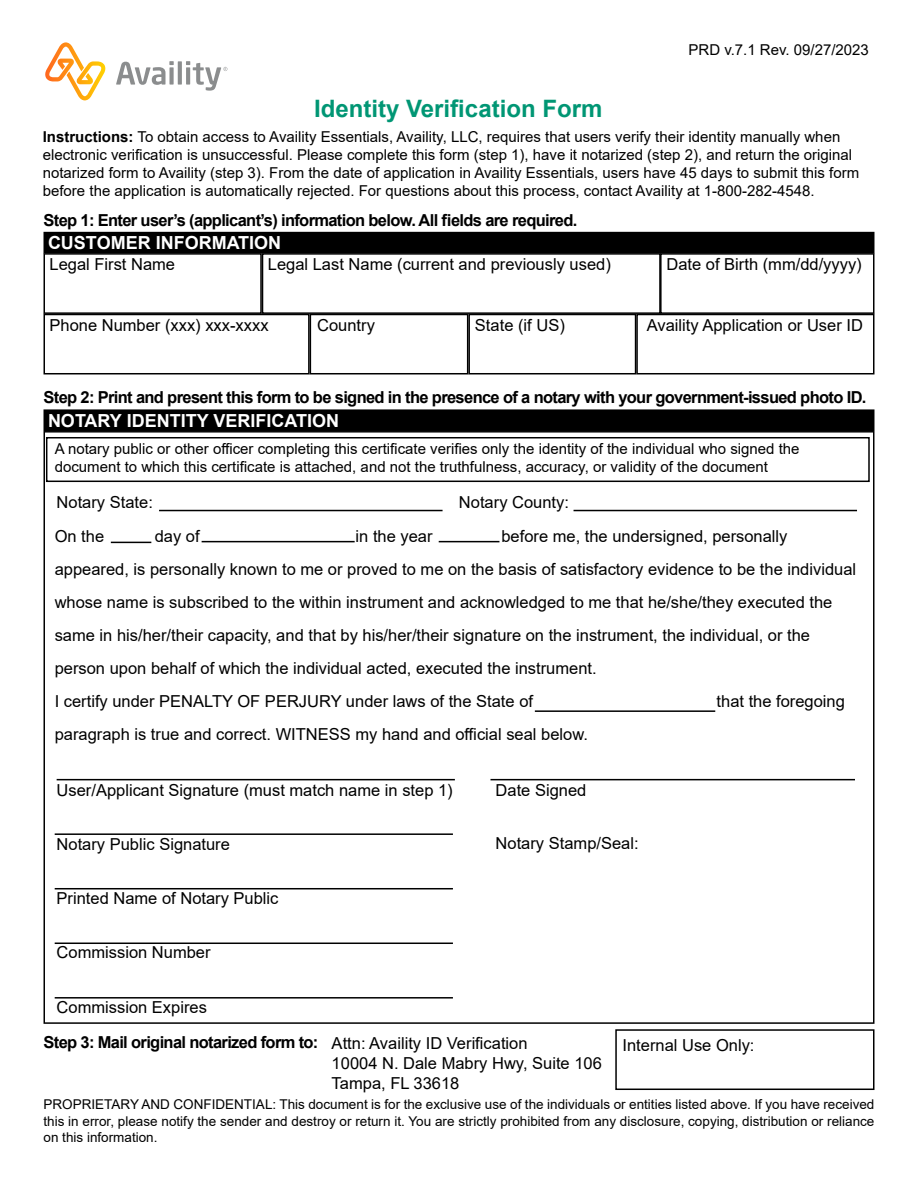
<style>
.page{position:relative;width:918px;height:1188px;background:#fff}
.page>*{position:absolute;margin:0;border:0;box-sizing:border-box;transform-origin:0 0}
.Heading_1__H1{font:700 24px "Arial";color:#009674}
.Heading_3__H3{font:700 18px "Arial";color:#fff}
.Notary_Statement{font:16.5px/33px "Arial";color:#000}
._11_pt_regular{font:16.5px "Arial";color:#000}
.Heading_2__H2{font:700 16.5px "Arial";letter-spacing:-.04em;color:#000}
.Paragraph_10_pt{font:15px/18px "Arial";color:#000}
.Legal_Disclaimer{font:13.5px/16.5px "Arial";color:#000;text-align:justify}
.s1{font-weight:700}
</style>
<div class="page">
<div style="left:44px;top:233px;width:830px;height:20px;background:#000"></div>
<div style="left:44px;top:232px;width:830px;height:21px;border:2px solid #000"></div>
<div style="left:44px;top:314px;width:266px;height:60px;border:2px solid #000"></div>
<div style="left:44px;top:410px;width:830px;height:20px;background:#000"></div>
<div style="left:44px;top:409px;width:830px;height:22px;border:2px solid #000"></div>
<div style="left:44px;top:253px;width:218px;height:61px;border:2px solid #000"></div>
<div style="left:262px;top:253px;width:399px;height:61px;border:2px solid #000"></div>
<div style="left:660px;top:253px;width:214px;height:61px;border:2px solid #000"></div>
<div style="left:310px;top:314px;width:158px;height:60px;border:2px solid #000"></div>
<div style="left:468px;top:314px;width:168px;height:60px;border:2px solid #000"></div>
<div style="left:636px;top:314px;width:238px;height:60px;border:2px solid #000"></div>
<hr style="left:159px;top:510px;width:284px;height:1px;background:#000">
<hr style="left:574px;top:510px;width:283px;height:1px;background:#000">
<hr style="left:111px;top:542px;width:40px;height:1px;background:#000">
<hr style="left:202px;top:541px;width:153px;height:1px;background:#000">
<hr style="left:439px;top:541px;width:60px;height:1px;background:#000">
<hr style="left:57px;top:779px;width:398px;height:1px;background:#000">
<hr style="left:490px;top:779px;width:365px;height:1px;background:#000">
<hr style="left:55px;top:833px;width:398px;height:2px;background:#000">
<hr style="left:55px;top:888px;width:398px;height:1px;background:#000">
<hr style="left:55px;top:943px;width:398px;height:1px;background:#000">
<hr style="left:55px;top:997px;width:398px;height:2px;background:#000">
<div style="left:615px;top:1029px;width:259px;height:61px;border:2px solid #000"></div>
<svg style="left:116px;top:61px;width:111px;height:30px"></svg>
<svg style="left:45px;top:42px;width:61px;height:58px"></svg>
<div style="left:46px;top:437px;width:824px;height:45px;border:2px solid #000"></div>
<hr style="left:535px;top:710px;width:180px;height:2px;background:#000">
<h1 class="Heading_1__H1" style="left:314px;top:92px;width:290px">Identity Verification Form</h1>
<p class="Paragraph_10_pt" style="left:689px;top:40px;width:182px">PRD v.7.1 Rev. 09/27/2023</p>
<p class="Paragraph_10_pt" style="left:43px;top:128px;width:818px"><span class="s1">Instructions:</span> To obtain access to Availity Essentials, Availity, LLC, requires that users verify their identity manually when electronic verification is unsuccessful. Please complete this form (step 1), have it notarized (step 2), and return the original notarized form to Availity (step 3). From the date of application in Availity Essentials, users have 45 days to submit this form before the application is automatically rejected. For questions about this process, contact Availity at 1-800-282-4548.</p>
<h2 class="Heading_2__H2" style="left:44px;top:208px;width:535px">Step 1: Enter user’s (applicant’s) information below. All fields are required.</h2>
<h3 class="Heading_3__H3" style="left:48px;top:230px;width:235px">CUSTOMER INFORMATION</h3>
<p class="_11_pt_regular" style="left:50px;top:253px;width:127px">Legal First Name</p>
<p class="_11_pt_regular" style="left:268px;top:253px;width:344px">Legal Last Name (current and previously used)</p>
<p class="_11_pt_regular" style="left:667px;top:253px;width:197px">Date of Birth (mm/dd/yyyy)</p>
<p class="_11_pt_regular" style="left:50px;top:313px;width:221px">Phone Number (xxx) xxx-xxxx</p>
<p class="_11_pt_regular" style="left:317px;top:313px;width:59px">Country</p>
<p class="_11_pt_regular" style="left:475px;top:313px;width:91px">State (if US)</p>
<p class="_11_pt_regular" style="left:647px;top:313px;width:218px">Availity Application or User ID</p>
<h2 class="Heading_2__H2" style="left:43px;top:385px;width:825px">Step 2: Print and present this form to be signed in the presence of a notary with your government-issued photo ID.</h2>
<h3 class="Heading_3__H3" style="left:48px;top:408px;width:293px">NOTARY IDENTITY VERIFICATION</h3>
<p class="Paragraph_10_pt" style="left:55px;top:439px;width:746px">A notary public or other officer completing this certificate verifies only the identity of the individual who signed the document to which this certificate is attached, and not the truthfulness, accuracy, or validity of the document</p>
<p class="_11_pt_regular" style="left:57px;top:491px;width:98px">Notary State:</p>
<p class="_11_pt_regular" style="left:459px;top:491px;width:112px">Notary County:</p>
<p class="Notary_Statement" style="left:55px;top:520px;width:51px">On the</p>
<p class="Notary_Statement" style="left:155px;top:520px;width:46px">day of</p>
<p class="Notary_Statement" style="left:356px;top:520px;width:79px">in the year</p>
<p class="Notary_Statement" style="left:55px;top:520px;width:803px;text-indent:447px">before me, the undersigned, personally appeared, is personally known to me or proved to me on the basis of satisfactory evidence to be the individual whose name is subscribed to the within instrument and acknowledged to me that he/she/they executed the same in his/her/their capacity, and that by his/her/their signature on the instrument, the individual, or the person upon behalf of which the individual acted, executed the instrument.</p>
<p class="Notary_Statement" style="left:55px;top:685px;width:480px">I certify under PENALTY OF PERJURY under laws of the State of</p>
<p class="Notary_Statement" style="left:717px;top:685px;width:130px">that the foregoing</p>
<p class="Notary_Statement" style="left:55px;top:718px;width:535px">paragraph is true and correct. WITNESS my hand and official seal below.</p>
<p class="_11_pt_regular" style="left:57px;top:778px;width:398px">User/Applicant Signature (must match name in step 1)</p>
<p class="_11_pt_regular" style="left:57px;top:833px;width:175px">Notary Public Signature</p>
<p class="_11_pt_regular" style="left:57px;top:887px;width:223px">Printed Name of Notary Public</p>
<p class="_11_pt_regular" style="left:57px;top:941px;width:156px">Commission Number</p>
<p class="_11_pt_regular" style="left:496px;top:778px;width:92px">Date Signed</p>
<p class="_11_pt_regular" style="left:496px;top:832px;width:145px">Notary Stamp/Seal:</p>
<p class="_11_pt_regular" style="left:57px;top:996px;width:152px">Commission Expires</p>
<h2 class="Heading_2__H2" style="left:43px;top:1030px;width:276px">Step 3: Mail original notarized form to:</h2>
<p class="_11_pt_regular" style="left:332px;top:1032px;width:197px">Attn: Availity ID Verification</p>
<p class="_11_pt_regular" style="left:332px;top:1052px;width:272px">10004 N. Dale Mabry Hwy, Suite 106</p>
<p class="_11_pt_regular" style="left:332px;top:1071px;width:129px">Tampa, FL 33618</p>
<p class="_11_pt_regular" style="left:622px;top:1034px;width:134px">Internal Use Only:</p>
<p class="Legal_Disclaimer" style="left:44px;top:1096px;width:832px">PROPRIETARY AND CONFIDENTIAL: This document is for the exclusive use of the individuals or entities listed above. If you have received this in error, please notify the sender and destroy or return it. You are strictly prohibited from any disclosure, copying, distribution or reliance on this information.</p>
</div>
